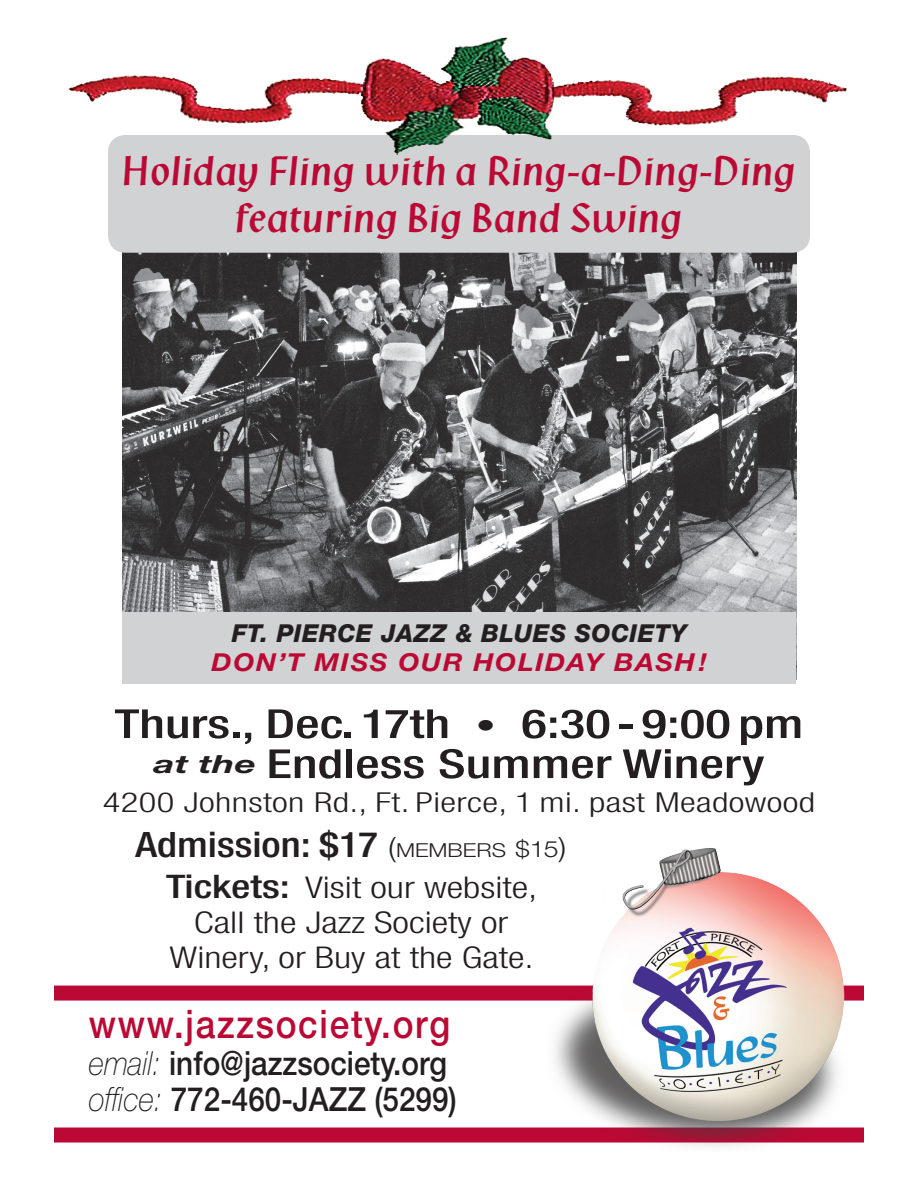
<style>
.page{position:relative;width:918px;height:1188px;background:#fff}
.page>*{position:absolute;margin:0;border:0;box-sizing:border-box;transform-origin:0 0}
.t1{font:500 condensed 40.05px/40px "Helvetica Neue LT Std";color:#231f20;text-align:center;scale:1.33 1}
.t2{font:39.3px/47.2px "Klang MT Std";letter-spacing:-.01em;color:#ba0934;text-align:center;scale:1.12 1}
.t3{font:500 39.3px "Helvetica Neue LT Std";letter-spacing:.05em;color:#ba0934;scale:.89 1}
.t4{font:500 condensed 35.1px "Helvetica Neue LT Std";color:#231f20;scale:1.19 1}
.t5{font:500 33.3px/36.3px "Helvetica Neue LT Std";color:#231f20;scale:.89 1}
.t6{font:300 condensed 30px/35.1px "Helvetica Neue LT Std";color:#231f20;text-align:center;scale:1.28 1}
.t7{font:300 condensed 27.45px "Helvetica Neue LT Std";letter-spacing:.01em;color:#231f20;scale:1.33 1}
.t8{font:italic 800 24.75px "Helvetica Neue LT Std";letter-spacing:.02em;color:#231f20}
.t9{font:italic 700 24.75px "Helvetica Neue LT Std";letter-spacing:.06em;color:#ba0934;scale:1.1 1}
.s1{font-size:30px}
.s2{font-weight:700;font-style:italic;font-stretch:normal;font-size:25.05px}
.s3{font-weight:300;font-stretch:normal;font-size:27.45px}
.s4{font-weight:300;font-stretch:normal;font-size:19.2px}
.s5{font-weight:300;font-stretch:normal;font-size:22.5px}
.s6{font-weight:500;font-size:32.55px}
.s7{font-weight:100;font-style:italic}
</style>
<div class="page">
<div style="left:54px;top:986px;width:810px;height:15px;background:#ba0934"></div>
<div style="left:54px;top:1128px;width:810px;height:15px;background:#ba0934"></div>
<img style="left:123px;top:253px;width:673px;height:359px">
<div style="left:122px;top:612px;width:674px;height:71px;background:#d1d2d4"></div>
<div style="left:108px;top:135px;width:702px;height:118px;background:#d1d2d4;border-radius:17px"></div>
<img style="left:544px;top:848px;width:320px;height:299px">
<img style="left:68px;top:37px;width:779px;height:118px">
<h2 class="t2" style="left:121px;top:149px;width:605px">Holiday Fling with a Ring-a-Ding-Ding featuring Big Band Swing</h2>
<p class="t8" style="left:232px;top:618px;width:456px">FT. PIERCE JAZZ &amp; BLUES SOCIE TY</p>
<p class="t9" style="left:212px;top:647px;width:452px">DON’T MISS OUR HOLIDAY BASH!</p>
<h1 class="t1" style="left:115px;top:703px;width:519px">Thurs., Dec. 17th <span class="s1">•</span> 6:30 - 9:00 pm<br><span class="s2">AT THE</span> Endless Summer Winery</h1>
<p class="t7" style="left:103px;top:787px;width:537px">4200 Johnston Rd., Ft. Pierce, 1 mi. past Meadowood</p>
<p class="t4" style="left:136px;top:824px;width:364px">Admission: $17 <span class="s3">(</span><span class="s4">MEMBERS</span> <span class="s5">$15</span><span class="s3">)</span></p>
<p class="t6" style="left:166px;top:870px;width:292px"><span class="s6">Tickets:</span> Visit our website,<br>Call the Jazz Society or<br>Winery, or Buy at the Gate.</p>
<h2 class="t3" style="left:89px;top:1001px;width:408px">www.jazzsociety.org</h2>
<p class="t5" style="left:89px;top:1044px;width:415px"><span class="s7">email:</span> info@jazzsociety.org <span class="s7">office:</span> 772-460-JAZZ (5299)</p>
</div>
